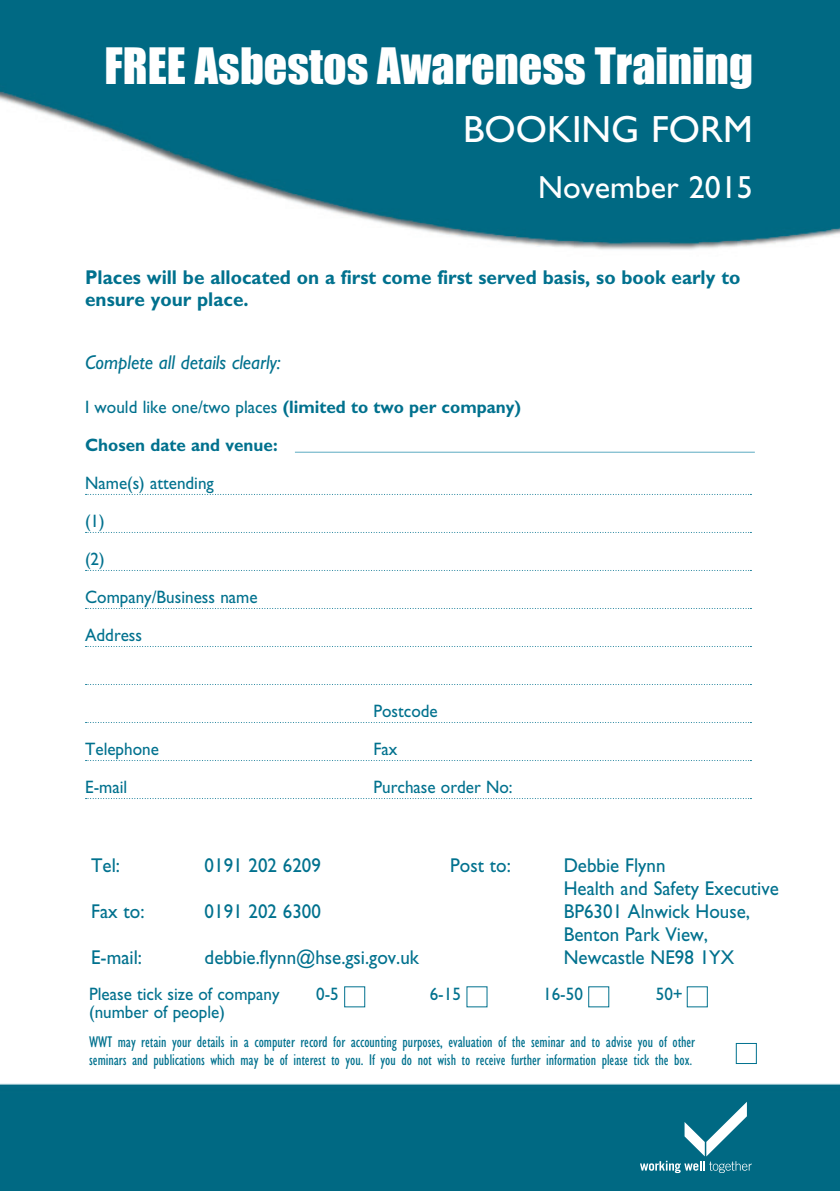
<style>
.page{position:relative;width:840px;height:1191px;background:#fff}
.page>*{position:absolute;margin:0;border:0;box-sizing:border-box;transform-origin:0 0}
.t1{font:46px "Impact";color:#fff}
.t2{font:38px "Gill Sans";color:#fff}
.t3{font:32px "Gill Sans";color:#fff}
.Body_text{font:20px/23px "Gill Sans";color:#00718e;scale:.95 1}
.Form_text{font:700 20px/22px "Gill Sans";color:#00718e;scale:.95 1}
.Form_text-2{font:italic 20px "Gill Sans";color:#00718e;scale:.95 1}
.Ruled_Form_text{font:18px "Gill Sans";color:#00718e;scale:.95 1}
.Form_text-3{font:700 18px "Gill Sans";color:#00718e;scale:.95 1}
.Form_text-4{font:18px "Gill Sans";color:#00718e;scale:.95 1}
.t4{font:condensed 16px/18px "Gill Sans";color:#00718e;scale:.95 1}
.s1{font-weight:400}
</style>
<div class="page">
<img style="left:0;top:0;width:839px;height:1191px">
<svg style="left:85px;top:494px;width:666px;height:1px"></svg>
<svg style="left:85px;top:532px;width:666px;height:1px"></svg>
<svg style="left:85px;top:570px;width:666px;height:1px"></svg>
<svg style="left:85px;top:608px;width:666px;height:1px"></svg>
<svg style="left:85px;top:646px;width:666px;height:1px"></svg>
<svg style="left:85px;top:684px;width:666px;height:1px"></svg>
<svg style="left:85px;top:722px;width:666px;height:1px"></svg>
<svg style="left:85px;top:760px;width:666px;height:1px"></svg>
<svg style="left:85px;top:798px;width:666px;height:1px"></svg>
<svg style="left:639px;top:1101px;width:112px;height:72px;background:#278096"></svg>
<div style="left:85px;top:839px;width:669px;height:35px;background:#fff"></div>
<div style="left:344px;top:986px;width:21px;height:21px;border:1px solid #00718e"></div>
<div style="left:588px;top:986px;width:21px;height:21px;border:1px solid #00718e"></div>
<div style="left:735px;top:1043px;width:21px;height:21px;border:1px solid #00718e"></div>
<hr style="left:295px;top:452px;width:459px;height:1px;background:#5baac2">
<p class="t1" style="left:104px;top:37px;width:649px">FREE Asbestos Awareness Training</p>
<p class="t2" style="left:463px;top:107px;width:291px">BOOKING FORM</p>
<p class="t3" style="left:538px;top:169px;width:216px">November 2015</p>
<p class="Form_text" style="left:85px;top:266px;width:690px">Places will be allocated on a first come first served basis, so book early to ensure your place.</p>
<p class="Form_text-2" style="left:85px;top:351px;width:207px">Complete all details clearly:</p>
<p class="Form_text-3" style="left:85px;top:396px;width:460px"><span class="s1">I would like one/two places</span> (limited to two per company)</p>
<p class="Form_text-3" style="left:85px;top:434px;width:204px">Chosen date and venue:</p>
<p class="Ruled_Form_text" style="left:85px;top:472px;width:137px">Name(s) attending</p>
<p class="Ruled_Form_text" style="left:85px;top:510px;width:22px">(1)</p>
<p class="Ruled_Form_text" style="left:85px;top:548px;width:22px">(2)</p>
<p class="Ruled_Form_text" style="left:85px;top:586px;width:183px">Company/Business name</p>
<p class="Ruled_Form_text" style="left:85px;top:624px;width:61px">Address</p>
<p class="Ruled_Form_text" style="left:373px;top:700px;width:69px">Postcode</p>
<p class="Ruled_Form_text" style="left:85px;top:738px;width:79px">Telephone</p>
<p class="Ruled_Form_text" style="left:373px;top:738px;width:27px">Fax</p>
<p class="Ruled_Form_text" style="left:85px;top:776px;width:46px">E-mail</p>
<p class="Ruled_Form_text" style="left:373px;top:776px;width:148px">Purchase order No:</p>
<p class="Body_text" style="left:91px;top:853px;width:32px">Tel:</p>
<p class="Body_text" style="left:204px;top:853px;width:124px">0191 202 6209</p>
<p class="Body_text" style="left:91px;top:899px;width:58px">Fax to:</p>
<p class="Body_text" style="left:204px;top:899px;width:124px">0191 202 6300</p>
<p class="Body_text" style="left:91px;top:945px;width:55px">E-mail:</p>
<p class="Body_text" style="left:204px;top:945px;width:227px">debbie.flynn@hse.gsi.gov.uk</p>
<p class="Body_text" style="left:450px;top:853px;width:65px">Post to:</p>
<p class="Body_text" style="left:563px;top:853px;width:228px">Debbie Flynn<br>Health and Safety Executive<br>BP6301 Alnwick House,<br>Benton Park View,</p>
<p class="Body_text" style="left:563px;top:945px;width:181px">Newcastle NE98 1YX</p>
<p class="Form_text-4" style="left:89px;top:983px;width:202px">Please tick size of company</p>
<p class="Form_text-4" style="left:316px;top:983px;width:25px">0-5</p>
<p class="Form_text-4" style="left:429px;top:983px;width:34px">6-15</p>
<p class="Form_text-4" style="left:543px;top:983px;width:43px">16-50</p>
<p class="Form_text-4" style="left:655px;top:983px;width:30px">50+</p>
<p class="Form_text-4" style="left:89px;top:1001px;width:144px">(number of people)</p>
<p class="t4" style="left:89px;top:1033px;width:639px">WWT may retain your details in a computer record for accounting purposes, evaluation of the seminar and to advise you of other seminars and publications which may be of interest to you. If you do not wish to receive further information please tick the box.</p>
</div>
